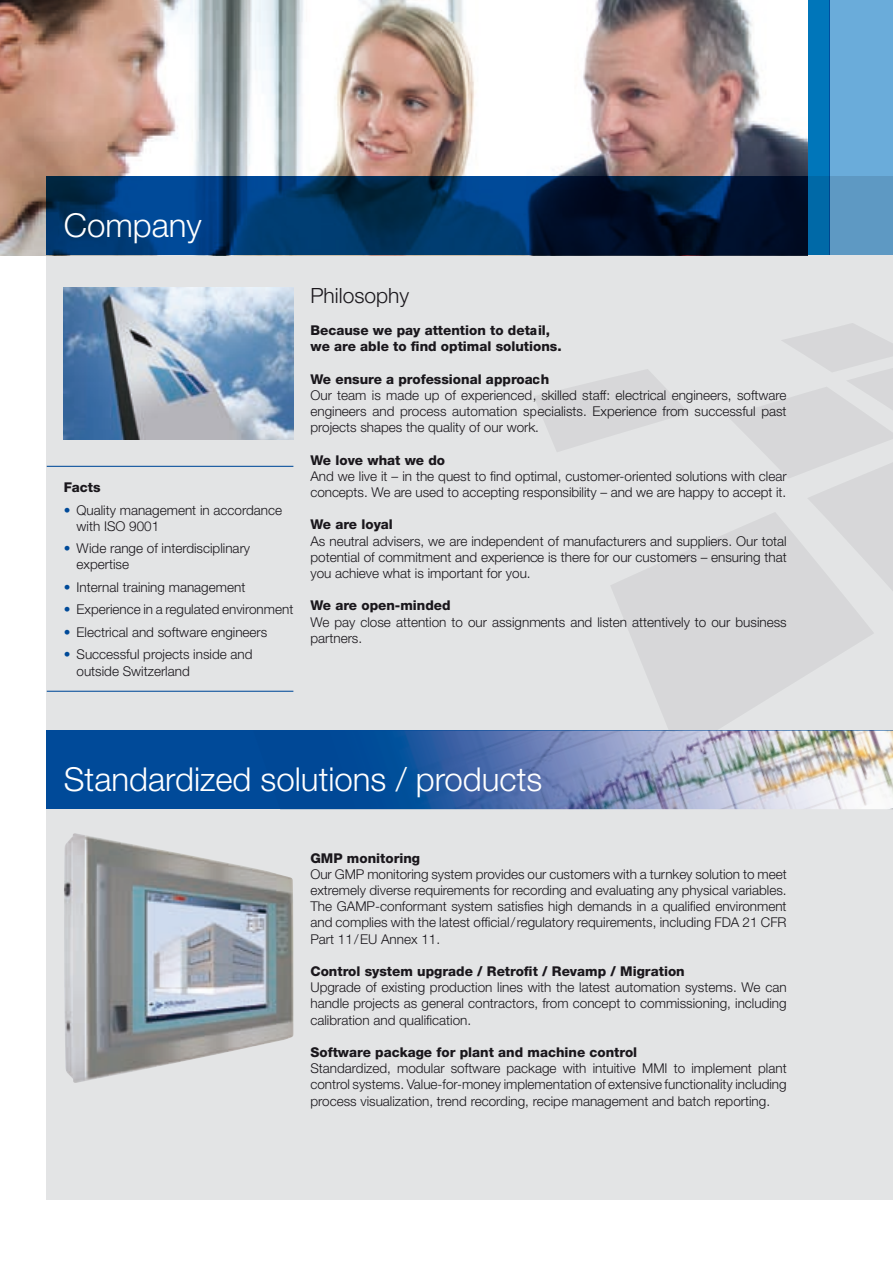
<style>
.page{position:relative;width:893px;height:1263px;background:#fff}
.page>*{position:absolute;margin:0;border:0;box-sizing:border-box;transform-origin:0 0}
.t1{font:300 33px "Helvetica Neue";color:#fff}
.t2{font:300 21px "Helvetica Neue";color:#1a171c}
.t3{font:300 13.5px/16.2px "Helvetica Neue";color:#1a171c}
.t4{font:800 13.5px/16.2px "Helvetica Neue";color:#1a171c}
.s1{color:#004a99}
</style>
<div class="page">
<div style="left:47px;top:255px;width:846px;height:944px;background:#e3e4e5"></div>
<img style="left:0;top:0;width:808px;height:255px">
<div style="left:829px;top:0;width:64px;height:255px;background:#6aacda"></div>
<div style="left:808px;top:0;width:21px;height:255px;background:#0076ba"></div>
<svg style="left:808px;top:176px;width:85px;height:79px;background:#458cbb"></svg>
<hr style="left:47px;top:691px;width:246px;height:1px;background:#004a99">
<hr style="left:47px;top:466px;width:246px;height:1px;background:#004a99">
<svg style="left:46px;top:176px;width:762px;height:79px;background:#002b57"></svg>
<svg style="left:611px;top:534px;width:262px;height:196px;fill:#d7d7d9"></svg>
<svg style="left:727px;top:323px;width:166px;height:288px"></svg>
<svg style="left:534px;top:369px;width:154px;height:83px"></svg>
<img style="left:64px;top:287px;width:229px;height:152px">
<div style="left:46px;top:730px;width:847px;height:79px;background:#004a99"></div>
<img style="left:401px;top:730px;width:492px;height:79px">
<img style="left:64px;top:833px;width:229px;height:250px">
<h1 class="t1" style="left:64px;top:205px;width:140px">Company</h1>
<p class="t4" style="left:64px;top:479px;width:38px">Facts</p>
<p class="t3" style="left:77px;top:501px;width:207px;text-indent:-13px"><span class="s1">•</span> Quality management in accordance with ISO 9001</p>
<p class="t3" style="left:77px;top:540px;width:175px;text-indent:-13px"><span class="s1">•</span> Wide range of interdisciplinary expertise</p>
<p class="t3" style="left:64px;top:579px;width:183px"><span class="s1">•</span> Internal training management</p>
<p class="t3" style="left:64px;top:601px;width:231px"><span class="s1">•</span> Experience in a regulated environment</p>
<p class="t3" style="left:64px;top:624px;width:205px"><span class="s1">•</span> Electrical and software engineers</p>
<p class="t3" style="left:77px;top:646px;width:178px;text-indent:-13px"><span class="s1">•</span> Successful projects inside and outside Switzerland</p>
<h2 class="t2" style="left:310px;top:282px;width:100px">Philosophy</h2>
<p class="t4" style="left:310px;top:322px;width:253px">Because we pay attention to detail, we are able to find optimal solutions.</p>
<p class="t4" style="left:310px;top:371px;width:240px">We ensure a professional approach</p>
<p class="t3" style="left:310px;top:387px;width:478px;text-align:justify">Our team is made up of experienced, skilled staff: electrical engineers, software engineers and process automation specialists. Experience from successful past projects shapes the quality of our work.</p>
<p class="t4" style="left:310px;top:452px;width:136px">We love what we do</p>
<p class="t3" style="left:310px;top:468px;width:478px">And we live it – in the quest to find optimal, customer-oriented solutions with clear concepts. We are used to accepting responsibility – and we are happy to accept it.</p>
<p class="t4" style="left:310px;top:516px;width:84px">We are loyal</p>
<p class="t3" style="left:310px;top:532px;width:478px;text-align:justify">As neutral advisers, we are independent of manufacturers and suppliers. Our total potential of commitment and experience is there for our customers – ensuring that you achieve what is important for you.</p>
<p class="t4" style="left:310px;top:597px;width:142px">We are open-minded</p>
<p class="t3" style="left:310px;top:613px;width:478px">We pay close attention to our assignments and listen attentively to our business partners.</p>
<h1 class="t1" style="left:64px;top:759px;width:480px">Standardized solutions / products</h1>
<p class="t4" style="left:310px;top:850px;width:111px">GMP monitoring</p>
<p class="t3" style="left:310px;top:865px;width:478px;text-align:justify">Our GMP monitoring system provides our customers with a turnkey solution to meet extremely diverse requirements for recording and evaluating any physical variables.<br>The GAMP-conformant system satisfies high demands in a qualified environment and complies with the latest official/regulatory requirements, including FDA 21 CFR Part 11/EU Annex 11.</p>
<p class="t4" style="left:310px;top:963px;width:376px">Control system upgrade / Retrofit / Revamp / Migration</p>
<p class="t3" style="left:310px;top:979px;width:478px;text-align:justify">Upgrade of existing production lines with the latest automation systems. We can handle projects as general contractors, from concept to commissioning, including calibration and qualification.</p>
<p class="t4" style="left:310px;top:1044px;width:328px">Software package for plant and machine control</p>
<p class="t3" style="left:310px;top:1060px;width:478px;text-align:justify">Standardized, modular software package with intuitive MMI to implement plant control systems. Value-for-money implementation of extensive functionality including process visualization, trend recording, recipe management and batch reporting.</p>
</div>
